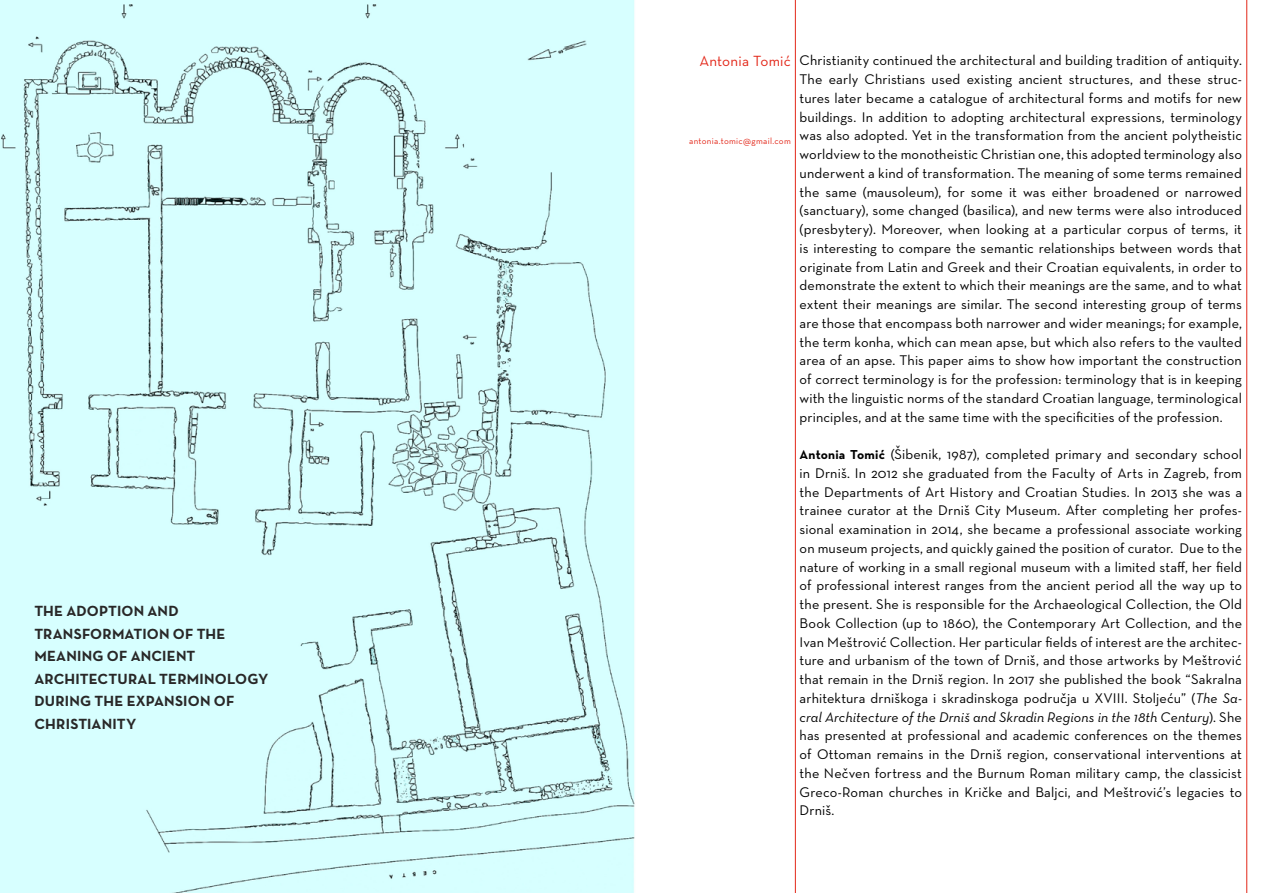
<style>
.page{position:relative;width:1276px;height:893px;background:#fff}
.page>*{position:absolute;margin:0;border:0;box-sizing:border-box;transform-origin:0 0}
.t1{font:700 15px "Neutra Text CE";letter-spacing:.02em;color:#282727}
.t2{font:500 15px "Neutra Text CE";letter-spacing:.015em;color:#e32719}
.t3{font:500 14.25px/18.8px "Neutra Text CE";letter-spacing:.01em;color:#000;text-align:justify}
.t4{font:500 9px "Neutra Text CE";letter-spacing:.035em;color:#e32719}
.s1{font-weight:700;font-size:13.2px}
.s2{font-style:italic}
</style>
<div class="page">
<hr style="left:795px;top:0;width:1px;height:893px;background:#e32719">
<hr style="left:1246px;top:0;width:1px;height:893px;background:#e32719">
<img style="left:0;top:0;width:635px;height:893px">
<p class="t1" style="left:34px;top:602px;width:53px">THE ADOPTION</p>
<p class="t1" style="left:148px;top:602px;width:12px">AND</p>
<p class="t1" style="left:34px;top:624px;width:20px">TRANS</p>
<p class="t1" style="left:82px;top:624px;width:19px">FORMATION</p>
<p class="t1" style="left:173px;top:624px;width:52px">OF THE</p>
<p class="t1" style="left:34px;top:647px;width:23px">MEANING</p>
<p class="t1" style="left:107px;top:647px;width:44px">OF ANCIENT</p>
<p class="t1" style="left:34px;top:669px;width:51px">ARCHITECT</p>
<p class="t1" style="left:117px;top:669px;width:21px">URAL</p>
<p class="t1" style="left:159px;top:669px;width:20px">TERMINOLOG</p>
<p class="t1" style="left:258px;top:669px;width:12px">Y</p>
<p class="t1" style="left:34px;top:692px;width:31px">DURING</p>
<p class="t1" style="left:95px;top:692px;width:62px">THE EXPANSION</p>
<p class="t1" style="left:214px;top:692px;width:22px">O F</p>
<p class="t1" style="left:34px;top:714px;width:31px">CHRISTIANIT</p>
<p class="t1" style="left:126px;top:714px;width:12px">Y</p>
<p class="t2" style="left:699px;top:51px;width:92px">Antonia Tomić</p>
<p class="t4" style="left:689px;top:135px;width:103px">antonia.tomic@gmail.com</p>
<p class="t3" style="left:799px;top:51px;width:444px">Christianity continued the architectural and building tradition of antiquity.<br>The early Christians used existing ancient structures, and these struc&shy;tures later became a catalogue of architectural forms and motifs for new buildings. In addition to adopting architectural expressions, terminology was also adopted. Yet in the transformation from the ancient polytheistic worldview to the monotheistic Christian one, this adopted terminology also underwent a kind of transformation. The meaning of some terms remained the same (mausoleum), for some it was either broadened or narrowed (sanctuary), some changed (basilica), and new terms were also introduced (presbytery). Moreover, when looking at a particular corpus of terms, it is interesting to compare the semantic relationships between words that originate from Latin and Greek and their Croatian equivalents, in order to demonstrate the extent to which their meanings are the same, and to what extent their meanings are similar. The second interesting group of terms are those that encompass both narrower and wider meanings; for example, the term konha, which can mean apse, but which also refers to the vaulted area of an apse. This paper aims to show how important the construction of correct terminology is for the profession: terminology that is in keeping with the linguistic norms of the standard Croatian language, terminological principles, and at the same time with the specificities of the profession.</p>
<p class="t3" style="left:799px;top:445px;width:444px"><span class="s1">ANTONIA TOMIĆ</span> (Šibenik, 1987), completed primary and secondary school in Drniš. In 2012 she graduated from the Faculty of Arts in Zagreb, from the Departments of Art History and Croatian Studies. In 2013 she was a trainee curator at the Drniš City Museum. After completing her profes&shy;sional examination in 2014, she became a professional associate working on museum projects, and quickly gained the position of curator. Due to the nature of working in a small regional museum with a limited staff, her field of professional interest ranges from the ancient period all the way up to the present. She is responsible for the Archaeological Collection, the Old Book Collection (up to 1860), the Contemporary Art Collection, and the Ivan Meštrović Collection. Her particular fields of interest are the architec&shy;ture and urbanism of the town of Drniš, and those artworks by Meštrović that remain in the Drniš region. In 2017 she published the book “Sakralna arhitektura drniškoga i skradinskoga područja u XVIII. Stoljeću” (<span class="s2">The Sa&shy;cral Architecture of the Drniš and Skradin Regions in the 18th Century</span>). She has presented at professional and academic conferences on the themes of Ottoman remains in the Drniš region, conservational interventions at the Nečven fortress and the Burnum Roman military camp, the classicist Greco-Roman churches in Kričke and Baljci, and Meštrović’s legacies to Drniš.</p>
</div>
